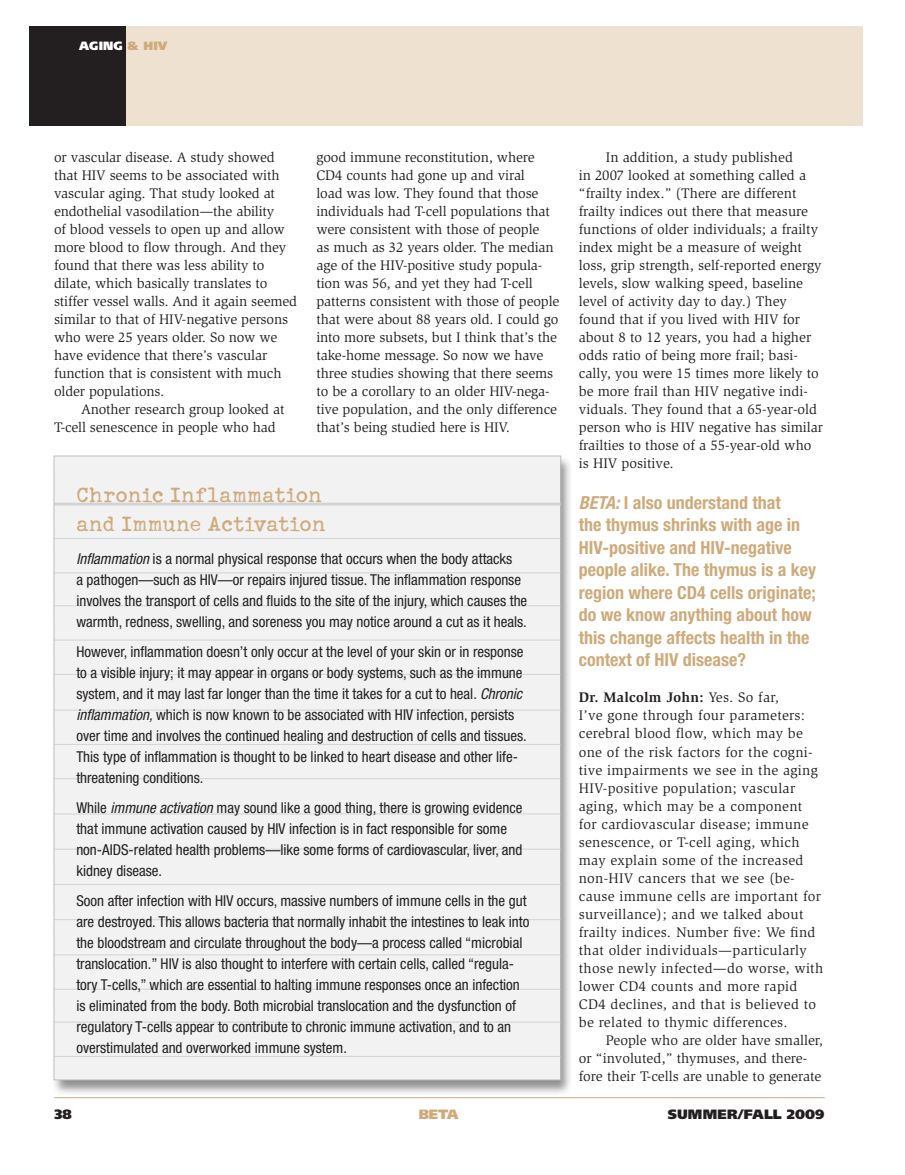
<style>
.page{position:relative;width:905px;height:1175px;background:#fff}
.page>*{position:absolute;margin:0;border:0;box-sizing:border-box;transform-origin:0 0}
.t1{font:24px/28.8px "Schmutz ICG Cleaned";letter-spacing:.025em;color:#cfab7b}
.t2{font:700 condensed 18px/22.5px "Helvetica Neue";color:#cfab7b}
.t3{font:condensed 15px/21px "Helvetica Neue";color:#231f20}
.t4{font:14.25px/18px "Slimbach";color:#231f20}
.t5{font:14.25px/18px "Slimbach";letter-spacing:.02em;color:#231f20}
.t6{font:900 13.5px "Frutiger";letter-spacing:.01em;color:#231f20}
.t7{font:900 13.5px "Frutiger";color:#cfab7b}
.t8{font:900 12px "Frutiger";letter-spacing:.005em;color:#fff}
.s1{color:#cfab7b}
.s2{font-style:italic}
.s3{font-weight:700}
</style>
<div class="page">
<hr style="left:54px;top:1097px;width:770px;height:1px;background:#cfab7b">
<div style="left:126px;top:27px;width:736px;height:99px;background:#eee1cf"></div>
<div style="left:30px;top:27px;width:96px;height:99px;background:#231f20"></div>
<div style="left:50px;top:455px;width:523px;height:640px;background:#231f20;opacity:.5"></div>
<div style="left:56px;top:456px;width:504px;height:623px;background:#f2f2f3"></div>
<hr style="left:54px;top:502px;width:507px;height:3px;background:#d1d3d4">
<hr style="left:54px;top:538px;width:507px;height:1px;background:#d1d3d4">
<hr style="left:54px;top:572px;width:507px;height:1px;background:#d1d3d4">
<hr style="left:54px;top:605px;width:507px;height:1px;background:#d1d3d4">
<hr style="left:54px;top:639px;width:507px;height:1px;background:#d1d3d4">
<hr style="left:54px;top:674px;width:507px;height:1px;background:#d1d3d4">
<hr style="left:54px;top:709px;width:507px;height:1px;background:#d1d3d4">
<hr style="left:54px;top:744px;width:507px;height:1px;background:#d1d3d4">
<hr style="left:54px;top:778px;width:507px;height:1px;background:#d1d3d4">
<hr style="left:54px;top:813px;width:507px;height:1px;background:#d1d3d4">
<hr style="left:54px;top:848px;width:507px;height:1px;background:#d1d3d4">
<hr style="left:54px;top:884px;width:507px;height:1px;background:#d1d3d4">
<hr style="left:54px;top:919px;width:507px;height:1px;background:#d1d3d4">
<hr style="left:54px;top:954px;width:507px;height:1px;background:#d1d3d4">
<hr style="left:54px;top:988px;width:507px;height:1px;background:#d1d3d4">
<hr style="left:54px;top:1021px;width:507px;height:1px;background:#d1d3d4">
<hr style="left:54px;top:1056px;width:507px;height:1px;background:#d1d3d4">
<p class="t8" style="left:79px;top:38px;width:90px">AGING <span class="s1">&amp; HIV</span></p>
<p class="t4" style="left:316px;top:148px;width:244px">good immune reconstitution, where CD4 counts had gone up and viral<br>load was low. They found that those individuals had T-cell populations that were consistent with those of people<br>as much as 32 years older. The median age of the HIV-positive study popula&shy;tion was 56, and yet they had T-cell patterns consistent with those of people that were about 88 years old. I could go into more subsets, but I think that’s the take-home message. So now we have three studies showing that there seems to be a corollary to an older HIV-nega&shy;tive population, and the only difference that’s being studied here is HIV.</p>
<p class="t4" style="left:579px;top:148px;width:246px;text-indent:27px">In addition, a study published<br>in 2007 looked at something called a “frailty index.” (There are different frailty indices out there that measure functions of older individuals; a frailty index might be a measure of weight loss, grip strength, self-reported energy levels, slow walking speed, baseline level of activity day to day.) They found that if you lived with HIV for about 8 to 12 years, you had a higher odds ratio of being more frail; basi&shy;cally, you were 15 times more likely to be more frail than HIV negative indi&shy;viduals. They found that a 65-year-old person who is HIV negative has similar frailties to those of a 55-year-old who is HIV positive.</p>
<p class="t2" style="left:578px;top:491px;width:239px"><span class="s2">BETA:</span> I also understand that<br>the thymus shrinks with age in<br>HIV-positive and HIV-negative people alike. The thymus is a key region where CD4 cells originate; do we know anything about how this change affects health in the context of HIV disease?</p>
<p class="t5" style="left:578px;top:689px;width:246px"><span class="s3">Dr. Malcolm John:</span> Yes. So far,<br>I’ve gone through four parameters: cerebral blood flow, which may be one of the risk factors for the cogni&shy;tive impairments we see in the aging HIV-positive population; vascular aging, which may be a component for cardiovascular disease; immune senescence, or T-cell aging, which may explain some of the increased non-HIV cancers that we see (be&shy;cause immune cells are important for surveillance); and we talked about frailty indices. Number five: We find that older individuals—particularly those newly infected—do worse, with lower CD4 counts and more rapid CD4 declines, and that is believed to be related to thymic differences.</p>
<p class="t4" style="left:578px;top:1030px;width:246px;text-indent:27px">People who are older have smaller, or “involuted,” thymuses, and there&shy;fore their T-cells are unable to generate</p>
<p class="t4" style="left:54px;top:149px;width:244px">or vascular disease. A study showed that HIV seems to be associated with vascular aging. That study looked at endothelial vasodilation—the ability<br>of blood vessels to open up and allow more blood to flow through. And they found that there was less ability to dilate, which basically translates to stiffer vessel walls. And it again seemed similar to that of HIV-negative persons who were 25 years older. So now we have evidence that there’s vascular function that is consistent with much older populations.</p>
<p class="t4" style="left:54px;top:400px;width:232px;text-indent:27px">Another research group looked at<br>T-cell senescence in people who had</p>
<h1 class="t1" style="left:76px;top:479px;width:251px">Chronic Inflammation and Immune Activation</h1>
<p class="t3" style="left:76px;top:547px;width:452px"><span class="s2">Inflammation</span> is a normal physical response that occurs when the body attacks<br>a pathogen—such as HIV—or repairs injured tissue. The inflammation response involves the transport of cells and fluids to the site of the injury, which causes the warmth, redness, swelling, and soreness you may notice around a cut as it heals.</p>
<p class="t3" style="left:76px;top:640px;width:452px">However, inflammation doesn’t only occur at the level of your skin or in response to a visible injury; it may appear in organs or body systems, such as the immune system, and it may last far longer than the time it takes for a cut to heal. <span class="s2">Chronic inflammation,</span> which is now known to be associated with HIV infection, persists over time and involves the continued healing and destruction of cells and tissues.<br>This type of inflammation is thought to be linked to heart disease and other life&shy;threatening conditions.</p>
<p class="t3" style="left:76px;top:796px;width:447px">While <span class="s2">immune activation</span> may sound like a good thing, there is growing evidence that immune activation caused by HIV infection is in fact responsible for some non-AIDS-related health problems—like some forms of cardiovascular, liver, and kidney disease.</p>
<p class="t3" style="left:76px;top:889px;width:454px">Soon after infection with HIV occurs, massive numbers of immune cells in the gut are destroyed. This allows bacteria that normally inhabit the intestines to leak into the bloodstream and circulate throughout the body—a process called “microbial translocation.” HIV is also thought to interfere with certain cells, called “regula&shy;tory T-cells,” which are essential to halting immune responses once an infection is eliminated from the body. Both microbial translocation and the dysfunction of regulatory T-cells appear to contribute to chronic immune activation, and to an overstimulated and overworked immune system.</p>
<p class="t6" style="left:54px;top:1106px;width:19px">38</p>
<p class="t7" style="left:419px;top:1106px;width:41px">BETA</p>
<p class="t6" style="left:667px;top:1106px;width:158px">SUMMER/FALL 2009</p>
</div>
